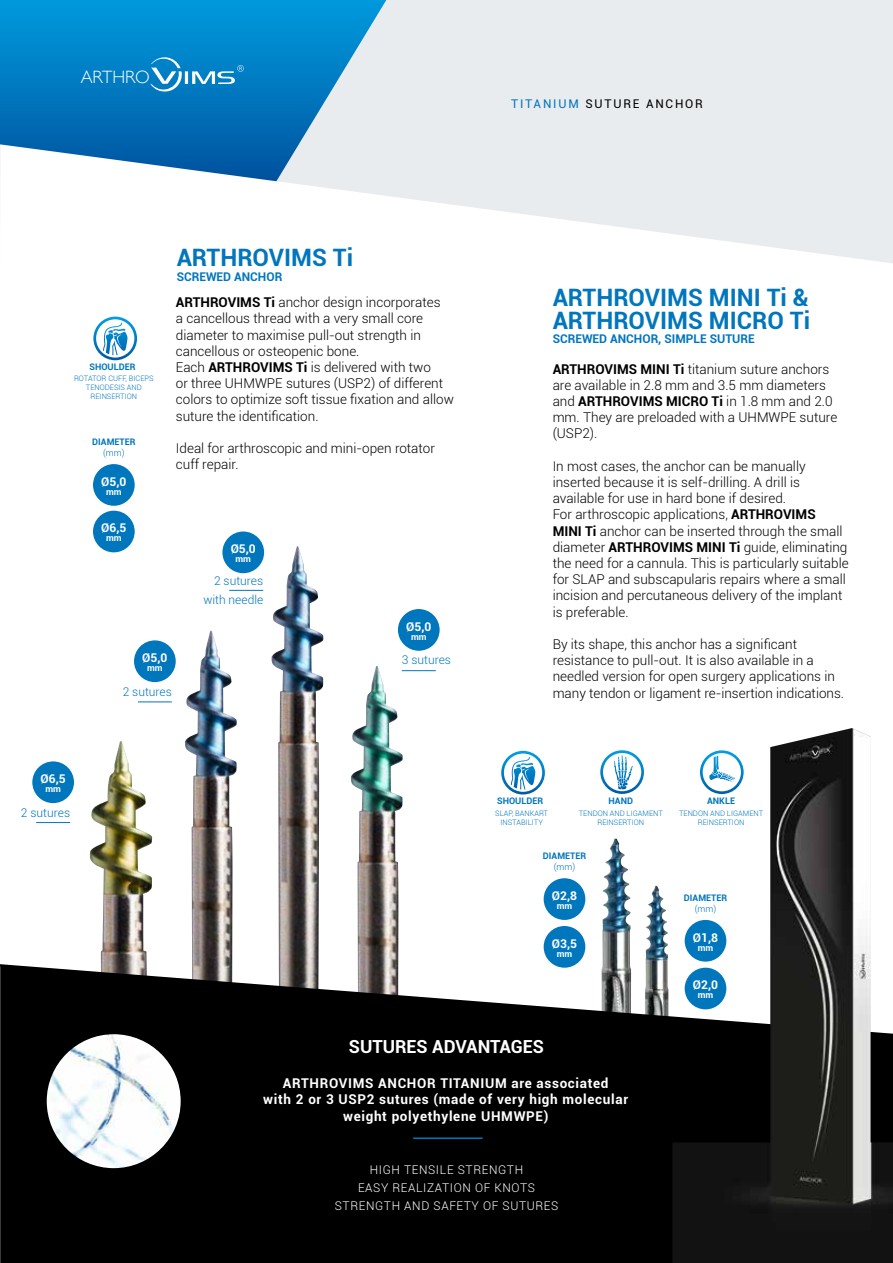
<style>
.page{position:relative;width:893px;height:1263px;background:#fff}
.page>*{position:absolute;margin:0;border:0;box-sizing:border-box;transform-origin:0 0}
.t1{font:700 24px/22.5px "Roboto";color:#0076bd}
.t2{font:700 18px "Roboto";color:#fff}
.t3{font:300 17.85px "Gill Sans";color:#fff}
.t4{font:300 13.5px/16.2px "Roboto";color:#000}
.t5{font:700 13.5px/16.2px "Roboto";letter-spacing:.05em;color:#fff;text-align:center}
.t6{font:300 12px/18px "Roboto";letter-spacing:.05em;color:#fff;text-align:center}
.t7{font:300 12px/19.5px "Roboto";color:#0076bd;text-align:right}
.t8{font:700 12px "Roboto";color:#fff}
.t9{font:700 12px "Roboto";color:#0076bd}
.t10{font:12px "Roboto";letter-spacing:.15em;color:#000}
.t11{font:700 9px "Roboto";color:#0076bd}
.t12{font:700 9px "Roboto";color:#fff}
.t13{font:300 9px "Roboto";color:#0076bd}
.t14{font:300 7.5px/9px "Roboto";color:#0076bd;text-align:center}
.s1{color:#0076bd}
.s2{font-weight:700}
</style>
<div class="page">
<img style="left:645px;top:886px;width:23px;height:78px">
<img style="left:602px;top:838px;width:29px;height:126px">
<img style="left:185px;top:631px;width:52px;height:333px">
<img style="left:271px;top:546px;width:52px;height:418px">
<img style="left:351px;top:666px;width:52px;height:298px">
<img style="left:90px;top:741px;width:62px;height:223px">
<svg style="left:0;top:964px;width:672px;height:299px;background:#141414"></svg>
<svg style="left:93px;top:317px;width:44px;height:43px"></svg>
<hr style="left:36px;top:822px;width:34px;height:1px;background:#0076bd">
<hr style="left:138px;top:701px;width:34px;height:1px;background:#0076bd">
<hr style="left:229px;top:590px;width:34px;height:1px;background:#0076bd">
<hr style="left:402px;top:670px;width:34px;height:1px;background:#0076bd">
<img style="left:47px;top:1034px;width:134px;height:134px;border-radius:67px">
<div style="left:93px;top:464px;width:42px;height:42px;background:#0076bd;border-radius:50%"></div>
<div style="left:134px;top:640px;width:42px;height:42px;background:#0076bd;border-radius:50%"></div>
<div style="left:222px;top:531px;width:42px;height:42px;background:#0076bd;border-radius:50%"></div>
<div style="left:398px;top:609px;width:42px;height:42px;background:#0076bd;border-radius:50%"></div>
<div style="left:544px;top:926px;width:41px;height:42px;background:#0076bd;border-radius:50%"></div>
<div style="left:544px;top:878px;width:41px;height:42px;background:#0076bd;border-radius:50%"></div>
<div style="left:93px;top:511px;width:42px;height:41px;background:#0076bd;border-radius:50%"></div>
<div style="left:32px;top:761px;width:42px;height:42px;background:#0076bd;border-radius:50%"></div>
<img style="left:672px;top:728px;width:221px;height:535px">
<svg style="left:501px;top:751px;width:44px;height:43px"></svg>
<svg style="left:600px;top:750px;width:44px;height:44px"></svg>
<svg style="left:700px;top:750px;width:44px;height:44px"></svg>
<svg style="left:275px;top:0;width:618px;height:263px;fill:#e9ecee"></svg>
<svg style="left:0;top:0;width:386px;height:181px;background:#3596cd"></svg>
<svg style="left:150px;top:57px;width:94px;height:35px;background:#2c94ce"></svg>
<hr style="left:413px;top:1137px;width:70px;height:2px;background:#0076bd">
<h3 class="t3" style="left:81px;top:67px;width:71px">ARTHRO</h3>
<p class="t10" style="left:511px;top:97px;width:193px"><span class="s1">TITANIUM</span> SUTURE ANCHOR</p>
<p class="t11" style="left:90px;top:361px;width:47px">SHOULDER</p>
<p class="t14" style="left:74px;top:374px;width:81px">ROTATOR CUFF, BICEPS<br>TENODESIS AND<br>REINSERTION</p>
<p class="t11" style="left:92px;top:436px;width:45px">DIAMETER</p>
<p class="t13" style="left:103px;top:447px;width:23px">(mm)</p>
<p class="t8" style="left:101px;top:474px;width:27px">Ø5,0</p>
<p class="t12" style="left:106px;top:486px;width:17px">mm</p>
<h1 class="t1" style="left:177px;top:247px;width:178px">ARTHROVIMS Ti</h1>
<p class="t9" style="left:177px;top:269px;width:107px">SCREWED ANCHOR</p>
<p class="t4" style="left:176px;top:294px;width:279px"><span class="s2">ARTHROVIMS Ti</span> anchor design incorporates<br>a cancellous thread with a very small core diameter to maximise pull-out strength in cancellous or osteopenic bone.<br>Each <span class="s2">ARTHROVIMS Ti</span> is delivered with two<br>or three UHMWPE sutures (USP2) of different colors to optimize soft tissue fixation and allow suture the identification.</p>
<p class="t4" style="left:176px;top:440px;width:261px">Ideal for arthroscopic and mini-open rotator cuff repair.</p>
<p class="t8" style="left:101px;top:521px;width:27px">Ø6,5</p>
<p class="t12" style="left:106px;top:533px;width:17px">mm</p>
<p class="t8" style="left:142px;top:651px;width:27px">Ø5,0</p>
<p class="t12" style="left:147px;top:663px;width:17px">mm</p>
<p class="t8" style="left:231px;top:542px;width:27px">Ø5,0</p>
<p class="t12" style="left:235px;top:554px;width:17px">mm</p>
<p class="t7" style="left:203px;top:571px;width:61px">2 sutures with needle</p>
<p class="t8" style="left:406px;top:619px;width:27px">Ø5,0</p>
<p class="t12" style="left:411px;top:631px;width:17px">mm</p>
<p class="t7" style="left:402px;top:650px;width:51px">3 sutures</p>
<p class="t8" style="left:41px;top:772px;width:27px">Ø6,5</p>
<p class="t12" style="left:45px;top:784px;width:17px">mm</p>
<p class="t7" style="left:21px;top:803px;width:51px">2 sutures</p>
<p class="t7" style="left:123px;top:682px;width:51px">2 sutures</p>
<h1 class="t1" style="left:553px;top:287px;width:259px">ARTHROVIMS MINI Ti &amp;<br>ARTHROVIMS MICRO Ti</h1>
<p class="t9" style="left:553px;top:332px;width:204px">SCREWED ANCHOR, SIMPLE SUTURE</p>
<p class="t4" style="left:553px;top:361px;width:286px"><span class="s2">ARTHROVIMS MINI Ti</span> titanium suture anchors are available in 2.8 mm and 3.5 mm diameters and <span class="s2">ARTHROVIMS MICRO Ti</span> in 1.8 mm and 2.0 mm. They are preloaded with a UHMWPE suture (USP2).</p>
<p class="t4" style="left:553px;top:458px;width:298px">In most cases, the anchor can be manually inserted because it is self-drilling. A drill is available for use in hard bone if desired.<br>For arthroscopic applications, <span class="s2">ARTHROVIMS<br>MINI Ti</span> anchor can be inserted through the small diameter <span class="s2">ARTHROVIMS MINI Ti</span> guide, eliminating the need for a cannula. This is particularly suitable for SLAP and subscapularis repairs where a small incision and percutaneous delivery of the implant is preferable.</p>
<p class="t4" style="left:553px;top:636px;width:293px">By its shape, this anchor has a significant resistance to pull-out. It is also available in a needled version for open surgery applications in many tendon or ligament re-insertion indications.</p>
<p class="t11" style="left:497px;top:796px;width:47px">SHOULDER</p>
<p class="t14" style="left:495px;top:808px;width:54px">SLAP, BANKART<br>INSTABILITY</p>
<p class="t11" style="left:609px;top:796px;width:26px">HAND</p>
<p class="t14" style="left:579px;top:808px;width:86px">TENDON AND LIGAMENT<br>REINSERTION</p>
<p class="t11" style="left:543px;top:851px;width:45px">DIAMETER</p>
<p class="t13" style="left:554px;top:861px;width:23px">(mm)</p>
<p class="t8" style="left:552px;top:889px;width:27px">Ø2,8</p>
<p class="t12" style="left:557px;top:900px;width:17px">mm</p>
<p class="t8" style="left:552px;top:936px;width:27px">Ø3,5</p>
<p class="t12" style="left:557px;top:948px;width:17px">mm</p>
<p class="t11" style="left:707px;top:796px;width:29px">ANKLE</p>
<p class="t14" style="left:679px;top:808px;width:86px">TENDON AND LIGAMENT<br>REINSERTION</p>
<p class="t11" style="left:684px;top:892px;width:45px">DIAMETER</p>
<p class="t13" style="left:695px;top:903px;width:23px">(mm)</p>
<p class="t8" style="left:693px;top:930px;width:27px">Ø1,8</p>
<p class="t12" style="left:698px;top:942px;width:17px">mm</p>
<p class="t8" style="left:693px;top:978px;width:27px">Ø2,0</p>
<p class="t12" style="left:698px;top:990px;width:17px">mm</p>
<h2 class="t2" style="left:349px;top:1037px;width:196px">SUTURES ADVANTAGES</h2>
<p class="t5" style="left:263px;top:1075px;width:366px">ARTHROVIMS ANCHOR TITANIUM are associated<br>with 2 or 3 USP2 sutures (made of very high molecular weight polyethylene UHMWPE)</p>
<p class="t6" style="left:335px;top:1161px;width:225px">HIGH TENSILE STRENGTH<br>EASY REALIZATION OF KNOTS<br>STRENGTH AND SAFETY OF SUTURES</p>
</div>
